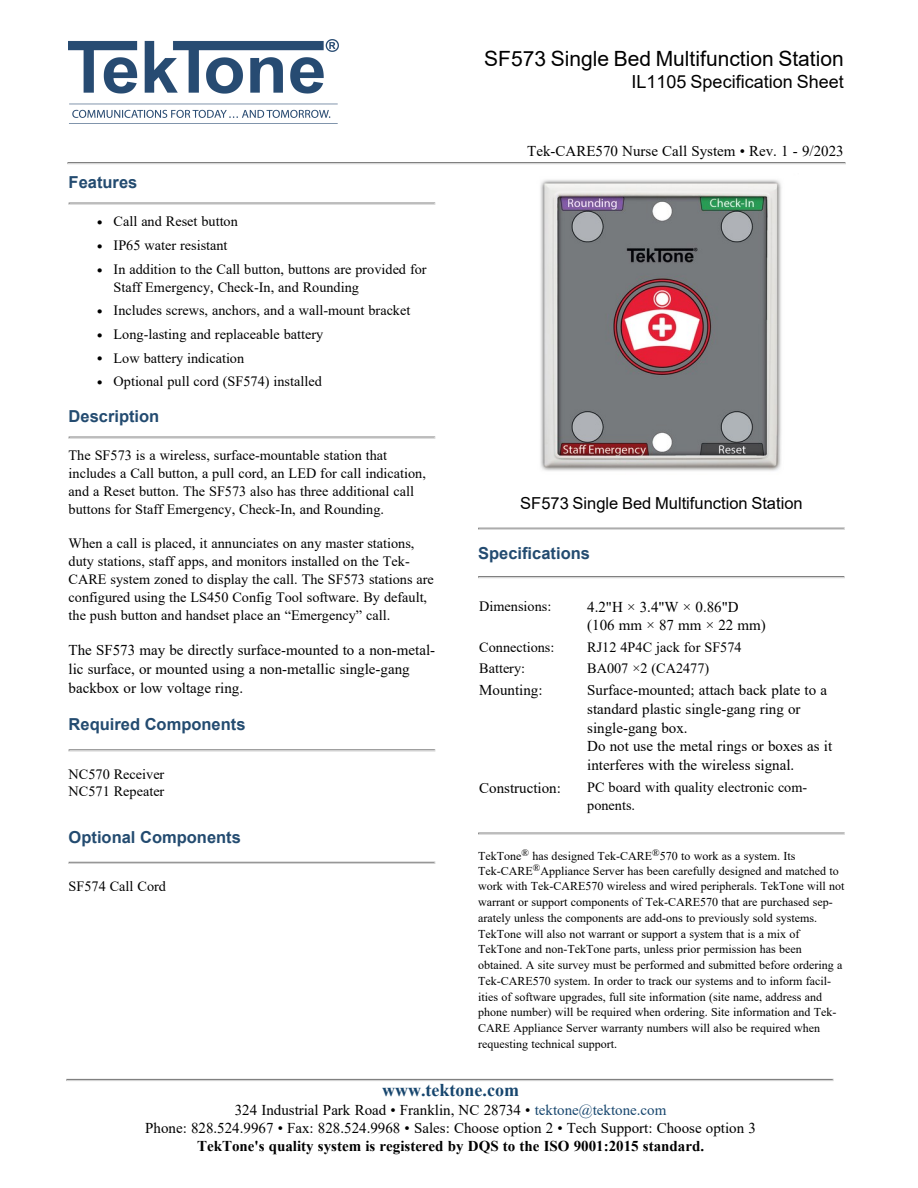
<style>
.page{position:relative;width:918px;height:1188px;background:#fff}
.page>*{position:absolute;margin:0;border:0;box-sizing:border-box;transform-origin:0 0}
.t1{font:21px "Arial";color:#000}
.t2{font:18px "Arial";color:#000}
.t3{font:700 18px "Times New Roman";color:#17466e}
.t4{font:700 16.5px "Arial";color:#234b70}
.t5{font:16.5px "Arial";color:#000}
.t6{font:15px/18.9px "Times New Roman";color:#000}
.t7{font:700 15px "Times New Roman";color:#000}
.t8{font:14.25px/18px "Times New Roman";color:#000}
.t9{font:12px/15.8px "Times New Roman";color:#000}
.s1{color:#17466e}
</style>
<div class="page">
<img style="left:540px;top:179px;width:242px;height:292px">
<svg style="left:69px;top:202px;width:366px;height:3px"></svg>
<svg style="left:69px;top:436px;width:366px;height:3px"></svg>
<svg style="left:69px;top:749px;width:366px;height:3px"></svg>
<svg style="left:69px;top:862px;width:366px;height:2px"></svg>
<svg style="left:478px;top:528px;width:367px;height:2px"></svg>
<svg style="left:478px;top:576px;width:367px;height:2px"></svg>
<svg style="left:478px;top:832px;width:367px;height:3px"></svg>
<img style="left:69px;top:39px;width:270px;height:85px">
<svg style="left:68px;top:162px;width:778px;height:2px;background:#ababab"></svg>
<svg style="left:66px;top:1079px;width:768px;height:2px;background:#a9a9a9"></svg>
<h1 class="t1" style="left:484px;top:51px;width:361px">SF573 Single Bed Multifunction Station</h1>
<p class="t2" style="left:632px;top:75px;width:214px">IL1105 Specification Sheet</p>
<p class="t4" style="left:69px;top:176px;width:70px">Features</p>
<p class="t8" style="left:97px;top:214px;width:142px">● Call and Reset button</p>
<p class="t8" style="left:97px;top:238px;width:132px">● IP65 water resistant</p>
<p class="t8" style="left:114px;top:261px;width:315px;text-indent:-17px">● In addition to the Call button, buttons are provided for<br>Staff Emergency, Check-In, and Rounding</p>
<p class="t8" style="left:97px;top:303px;width:315px">● Includes screws, anchors, and a wall-mount bracket</p>
<p class="t8" style="left:97px;top:327px;width:228px">● Long-lasting and replaceable battery</p>
<p class="t8" style="left:97px;top:350px;width:149px">● Low battery indication</p>
<p class="t8" style="left:97px;top:374px;width:226px">● Optional pull cord (SF574) installed</p>
<p class="t4" style="left:69px;top:410px;width:92px">Description</p>
<p class="t8" style="left:69px;top:448px;width:359px">The SF573 is a wireless, surface-mountable station that includes a Call button, a pull cord, an LED for call indication, and a Reset button. The SF573 also has three additional call buttons for Staff Emergency, Check-In, and Rounding.</p>
<p class="t8" style="left:69px;top:536px;width:367px">When a call is placed, it annunciates on any master stations, duty stations, staff apps, and monitors installed on the Tek-CARE system zoned to display the call. The SF573 stations are configured using the LS450 Config Tool software. By default, the push button and handset place an “Emergency” call.</p>
<p class="t6" style="left:69px;top:641px;width:368px">The SF573 may be directly surface-mounted to a non-metal&shy;lic surface, or mounted using a non-metallic single-gang backbox or low voltage ring.</p>
<p class="t4" style="left:69px;top:718px;width:178px">Required Components</p>
<p class="t8" style="left:69px;top:767px;width:97px;line-height:16.8px">NC570 Receiver<br>NC571 Repeater</p>
<p class="t4" style="left:69px;top:831px;width:174px">Optional Components</p>
<p class="t8" style="left:69px;top:879px;width:99px">SF574 Call Cord</p>
<p class="t6" style="left:527px;top:143px;width:318px">Tek-CARE570 Nurse Call System • Rev. 1 - 9/2023</p>
<p class="t5" style="left:520px;top:497px;width:284px">SF573 Single Bed Multifunction Station</p>
<p class="t4" style="left:478px;top:547px;width:113px">Specifications</p>
<p class="t8" style="left:479px;top:599px;width:74px">Dimensions:</p>
<p class="t6" style="left:587px;top:599px;width:180px;line-height:18px">4.2"H × 3.4"W × 0.86"D (106 mm × 87 mm × 22 mm)</p>
<p class="t8" style="left:479px;top:639px;width:77px">Connections:</p>
<p class="t8" style="left:587px;top:639px;width:156px">RJ12 4P4C jack for SF574</p>
<p class="t8" style="left:479px;top:661px;width:47px">Battery:</p>
<p class="t8" style="left:587px;top:661px;width:124px">BA007 ×2 (CA2477)</p>
<p class="t6" style="left:479px;top:682px;width:65px">Mounting:</p>
<p class="t6" style="left:587px;top:682px;width:246px">Surface-mounted; attach back plate to a standard plastic single-gang ring or single-gang box.<br>Do not use the metal rings or boxes as it interferes with the wireless signal.</p>
<p class="t6" style="left:479px;top:780px;width:83px">Construction:</p>
<p class="t8" style="left:587px;top:780px;width:222px">PC board with quality electronic com&shy;ponents.</p>
<p class="t9" style="left:478px;top:850px;width:362px;line-height:14.7px">TekTone<sup>®</sup> has designed Tek-CARE<sup>®</sup>570 to work as a system. Its<br>Tek-CARE<sup>®</sup>Appliance Server has been carefully designed and matched to</p>
<p class="t9" style="left:478px;top:880px;width:368px">work with Tek-CARE570 wireless and wired peripherals. TekTone will not warrant or support components of Tek-CARE570 that are purchased sep&shy;arately unless the components are add-ons to previously sold systems.<br>TekTone will also not warrant or support a system that is a mix of TekTone and non-TekTone parts, unless prior permission has been obtained. A site survey must be performed and submitted before ordering a Tek-CARE570 system. In order to track our systems and to inform facil&shy;ities of software upgrades, full site information (site name, address and phone number) will be required when ordering. Site information and Tek-CARE Appliance Server warranty numbers will also be required when requesting technical support.</p>
<p class="t3" style="left:382px;top:1084px;width:138px">www.tektone.com</p>
<p class="t6" style="left:145px;top:1102px;width:612px;line-height:18px;text-align:center">324 Industrial Park Road • Franklin, NC 28734 • <span class="s1">tektone@tektone.com<br></span>Phone: 828.524.9967 • Fax: 828.524.9968 • Sales: Choose option 2 • Tech Support: Choose option 3</p>
<p class="t7" style="left:197px;top:1141px;width:509px">TekTone's quality system is registered by DQS to the ISO 9001:2015 standard.</p>
</div>
